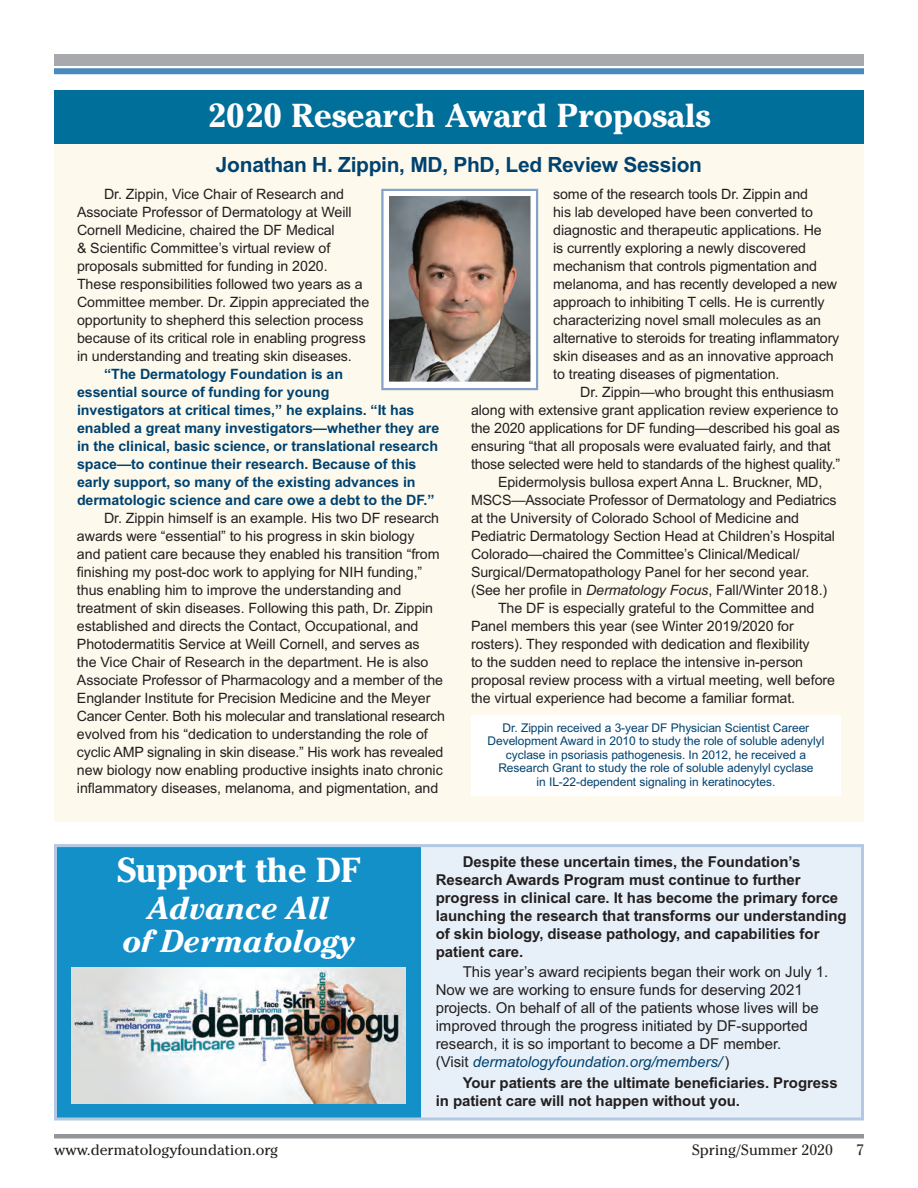
<style>
.page{position:relative;width:918px;height:1188px;background:#fff}
.page>*{position:absolute;margin:0;border:0;box-sizing:border-box;transform-origin:0 0}
.t1{font:700 34.5px "Cheltenham";letter-spacing:-.005em;color:#fff}
.t2{font:700 33px "Cheltenham";letter-spacing:.005em;color:#fff}
.t3{font:italic 700 31.5px/33px "Cheltenham";letter-spacing:-.005em;color:#fff;text-align:center}
.t4{font:700 21px "Arial";letter-spacing:-.015em;color:#004270}
.t5{font:700 15px/18px "Arial";letter-spacing:-.005em;color:#231f20}
.t6{font:15px/18px "Arial";letter-spacing:-.005em;color:#231f20}
.t7{font:15px "Cheltenham";color:#231f20}
.t8{font:14.25px/18px "Arial";letter-spacing:-.005em;color:#231f20}
.t9{font:700 14.25px/18px "Arial";letter-spacing:-.005em;color:#004270}
.t10{font:12px/13.5px "Arial";letter-spacing:-.005em;color:#004270;text-align:center}
.s1{font-style:italic}
.s2{font-style:italic;color:#004270}
</style>
<div class="page">
<div style="left:54px;top:54px;width:810px;height:12px;background:#a8a9ad"></div>
<div style="left:54px;top:68px;width:810px;height:6px;background:#4a89be"></div>
<hr style="left:54px;top:1134px;width:810px;height:4px;background:#939598">
<div style="left:54px;top:90px;width:810px;height:732px;background:#fdfaed"></div>
<div style="left:54px;top:90px;width:810px;height:54px;background:#006f9a"></div>
<div style="left:384px;top:191px;width:152px;height:197px;background:#fff"></div>
<div style="left:381px;top:189px;width:157px;height:201px;border:2px solid #85a2c8"></div>
<img style="left:389px;top:196px;width:142px;height:186px">
<div style="left:471px;top:715px;width:370px;height:81px;background:#fff"></div>
<div style="left:54px;top:844px;width:810px;height:275px;background:#e7f0f8"></div>
<div style="left:54px;top:846px;width:367px;height:273px;background:#1490c8"></div>
<div style="left:54px;top:844px;width:810px;height:276px;border:3px solid #b3c8e2"></div>
<img style="left:71px;top:967px;width:335px;height:137px">
<p class="t2" style="left:208px;top:103px;width:504px">2020 Research Award Proposals</p>
<p class="t4" style="left:216px;top:157px;width:488px">Jonathan H. Zippin, MD, PhD, Led Review Session</p>
<p class="t8" style="left:77px;top:187px;width:294px;text-indent:27px">Dr. Zippin, Vice Chair of Research and Associate Professor of Dermatology at Weill Cornell Medicine, chaired the DF Medical<br>&amp; Scientific Committee’s virtual review of proposals submitted for funding in 2020.<br>These responsibilities followed two years as a Committee member. Dr. Zippin appreciated the opportunity to shepherd this selection process because of its critical role in enabling progress in understanding and treating skin diseases.</p>
<p class="t9" style="left:77px;top:367px;width:364px;text-indent:27px">“The Dermatology Foundation is an<br>essential source of funding for young<br>investigators at critical times,” he explains. “It has enabled a great many investigators—whether they are in the clinical, basic science, or translational research space—to continue their research. Because of this early support, so many of the existing advances in dermatologic science and care owe a debt to the DF.”</p>
<p class="t8" style="left:77px;top:511px;width:370px;text-indent:27px">Dr. Zippin himself is an example. His two DF research awards were “essential” to his progress in skin biology<br>and patient care because they enabled his transition “from finishing my post-doc work to applying for NIH funding,” thus enabling him to improve the understanding and treatment of skin diseases. Following this path, Dr. Zippin established and directs the Contact, Occupational, and Photodermatitis Service at Weill Cornell, and serves as<br>the Vice Chair of Research in the department. He is also Associate Professor of Pharmacology and a member of the Englander Institute for Precision Medicine and the Meyer Cancer Center. Both his molecular and translational research evolved from his “dedication to understanding the role of cyclic AMP signaling in skin disease.” His work has revealed new biology now enabling productive insights inato chronic inflammatory diseases, melanoma, and pigmentation, and</p>
<p class="t8" style="left:553px;top:187px;width:288px">some of the research tools Dr. Zippin and<br>his lab developed have been converted to diagnostic and therapeutic applications. He<br>is currently exploring a newly discovered mechanism that controls pigmentation and melanoma, and has recently developed a new approach to inhibiting T cells. He is currently characterizing novel small molecules as an alternative to steroids for treating inflammatory skin diseases and as an innovative approach to treating diseases of pigmentation.</p>
<p class="t8" style="left:471px;top:384px;width:371px;text-indent:109px">Dr. Zippin—who brought this enthusiasm along with extensive grant application review experience to the 2020 applications for DF funding—described his goal as ensuring “that all proposals were evaluated fairly, and that those selected were held to standards of the highest quality.”</p>
<p class="t8" style="left:471px;top:474px;width:367px;text-indent:27px">Epidermolysis bullosa expert Anna L. Bruckner, MD, MSCS—Associate Professor of Dermatology and Pediatrics at the University of Colorado School of Medicine and Pediatric Dermatology Section Head at Children’s Hospital Colorado—chaired the Committee’s Clinical/Medical/ Surgical/Dermatopathology Panel for her second year. (See her profile in <span class="s1">Dermatology Focus</span>, Fall/Winter 2018.)</p>
<p class="t8" style="left:471px;top:600px;width:366px;text-indent:27px">The DF is especially grateful to the Committee and Panel members this year (see Winter 2019/2020 for rosters). They responded with dedication and flexibility<br>to the sudden need to replace the intensive in-person proposal review process with a virtual meeting, well before the virtual experience had become a familiar format.</p>
<p class="t10" style="left:488px;top:722px;width:338px">Dr. Zippin received a 3-year DF Physician Scientist Career Development Award in 2010 to study the role of soluble adenylyl cyclase in psoriasis pathogenesis. In 2012, he received a Research Grant to study the role of soluble adenylyl cyclase<br>in IL-22-dependent signaling in keratinocytes.</p>
<p class="t1" style="left:117px;top:857px;width:243px">Support the DF</p>
<p class="t3" style="left:122px;top:895px;width:234px">Advance All<br>of Dermatology</p>
<p class="t5" style="left:436px;top:855px;width:412px;text-indent:27px">Despite these uncertain times, the Foundation’s Research Awards Program must continue to further progress in clinical care. It has become the primary force launching the research that transforms our understanding of skin biology, disease pathology, and capabilities for patient care.</p>
<p class="t6" style="left:436px;top:964px;width:394px;text-indent:27px">This year’s award recipients began their work on July 1.<br>Now we are working to ensure funds for deserving 2021 projects. On behalf of all of the patients whose lives will be improved through the progress initiated by DF-supported research, it is so important to become a DF member.<br>(Visit <span class="s2">dermatologyfoundation.org/members/</span>)</p>
<p class="t5" style="left:436px;top:1075px;width:404px;text-indent:27px">Your patients are the ultimate beneficiaries. Progress in patient care will not happen without you.</p>
<p class="t7" style="left:54px;top:1144px;width:226px">www.dermatologyfoundation.org</p>
<p class="t7" style="left:692px;top:1144px;width:142px">Spring/Summer 2020</p>
<p class="t7" style="left:856px;top:1144px;width:9px">7</p>
</div>
